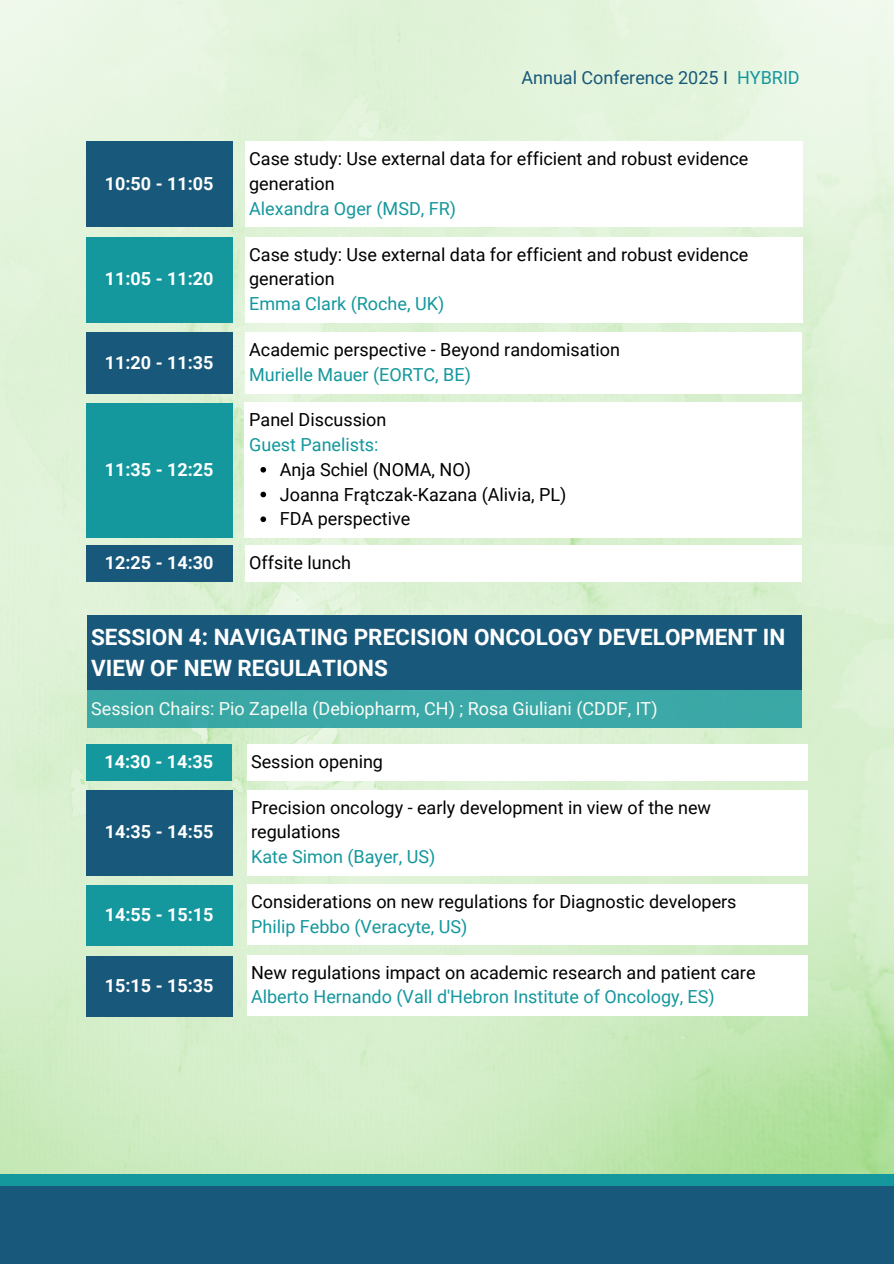
<style>
.page{position:relative;width:894px;height:1264px;background:#fff}
.page>*{position:absolute;margin:0;border:0;box-sizing:border-box;transform-origin:0 0}
.t1{font:700 22.5px/31.5px "Roboto";color:#fff}
.t2{font:18px/24.8px "Roboto";color:#000}
.t3{font:18px "Roboto";color:#14979d}
.t4{font:700 18px "Roboto";color:#fff}
.t5{font:18px "Roboto";color:#fff}
.t6{font:18px "Roboto";color:#18587a}
.s1{color:#14979d}
</style>
<div class="page">
<img style="left:0;top:0;width:893px;height:1174px">
<div style="left:0;top:1185px;width:893px;height:78px;background:#18587a"></div>
<div style="left:0;top:1174px;width:893px;height:11px;background:#14979d"></div>
<div style="left:87px;top:615px;width:714px;height:75px;background:#18587a"></div>
<div style="left:246px;top:744px;width:561px;height:36px;background:#fff"></div>
<div style="left:86px;top:744px;width:145px;height:36px;background:#14979d"></div>
<div style="left:87px;top:690px;width:714px;height:38px;background:#3ba9a7"></div>
<div style="left:246px;top:790px;width:561px;height:85px;background:#fff"></div>
<div style="left:246px;top:884px;width:561px;height:61px;background:#fff"></div>
<div style="left:246px;top:954px;width:561px;height:61px;background:#fff"></div>
<div style="left:86px;top:790px;width:146px;height:85px;background:#18587a"></div>
<div style="left:86px;top:885px;width:146px;height:61px;background:#14979d"></div>
<div style="left:86px;top:955px;width:146px;height:61px;background:#18587a"></div>
<div style="left:86px;top:403px;width:146px;height:135px;background:#14979d"></div>
<div style="left:245px;top:403px;width:557px;height:135px;background:#fff"></div>
<svg style="left:260px;top:467px;width:6px;height:5px"></svg>
<svg style="left:260px;top:491px;width:6px;height:6px"></svg>
<svg style="left:260px;top:516px;width:6px;height:6px"></svg>
<div style="left:86px;top:546px;width:146px;height:36px;background:#18587a"></div>
<div style="left:245px;top:546px;width:556px;height:36px;background:#fff"></div>
<div style="left:245px;top:332px;width:556px;height:62px;background:#fff"></div>
<div style="left:86px;top:332px;width:146px;height:62px;background:#18587a"></div>
<div style="left:245px;top:141px;width:557px;height:86px;background:#fff"></div>
<div style="left:86px;top:141px;width:146px;height:86px;background:#18587a"></div>
<div style="left:245px;top:237px;width:557px;height:85px;background:#fff"></div>
<div style="left:86px;top:237px;width:146px;height:85px;background:#14979d"></div>
<p class="t4" style="left:105px;top:173px;width:110px">10:50 - 11:05</p>
<p class="t4" style="left:105px;top:268px;width:110px">11:05 - 11:20</p>
<p class="t4" style="left:105px;top:352px;width:110px">11:20 - 11:35</p>
<p class="t4" style="left:105px;top:459px;width:110px">11:35 - 12:25</p>
<p class="t6" style="left:521px;top:68px;width:280px">Annual Conference 2025 I <span class="s1">HYBRID</span></p>
<p class="t2" style="left:249px;top:147px;width:500px">Case study: Use external data for efficient and robust evidence generation</p>
<h2 class="t3" style="left:249px;top:198px;width:208px">Alexandra Oger (MSD, FR)</h2>
<p class="t2" style="left:249px;top:242px;width:500px">Case study: Use external data for efficient and robust evidence generation</p>
<h2 class="t3" style="left:249px;top:293px;width:196px">Emma Clark (Roche, UK)</h2>
<p class="t2" style="left:249px;top:338px;width:372px">Academic perspective - Beyond randomisation</p>
<h2 class="t3" style="left:249px;top:364px;width:223px">Murielle Mauer (EORTC, BE)</h2>
<p class="t2" style="left:249px;top:408px;width:139px">Panel Discussion</p>
<p class="t3" style="left:249px;top:434px;width:131px">Guest Panelists:</p>
<p class="t2" style="left:280px;top:457px;width:192px">Anja Schiel (NOMA, NO)</p>
<p class="t2" style="left:280px;top:482px;width:288px">Joanna Frątczak-Kazana (Alivia, PL)</p>
<h1 class="t2" style="left:280px;top:507px;width:132px">FDA perspective</h1>
<p class="t4" style="left:105px;top:552px;width:110px">12:25 - 14:30</p>
<h2 class="t2" style="left:249px;top:551px;width:103px">Offsite lunch</h2>
<h2 class="t1" style="left:91px;top:621px;width:695px">SESSION 4: NAVIGATING PRECISION ONCOLOGY DEVELOPMENT IN<br>VIEW OF NEW REGULATIONS</h2>
<p class="t5" style="left:91px;top:698px;width:568px">Session Chairs: Pio Zapella (Debiopharm, CH) ; Rosa Giuliani (CDDF, IT)</p>
<h2 class="t4" style="left:104px;top:751px;width:110px">14:30 - 14:35</h2>
<h2 class="t2" style="left:251px;top:749px;width:133px">Session opening</h2>
<p class="t4" style="left:105px;top:821px;width:110px">14:35 - 14:55</p>
<p class="t4" style="left:105px;top:904px;width:110px">14:55 - 15:15</p>
<p class="t4" style="left:105px;top:975px;width:110px">15:15 - 15:35</p>
<h2 class="t2" style="left:251px;top:795px;width:461px">Precision oncology - early development in view of the new regulations</h2>
<h2 class="t3" style="left:251px;top:846px;width:186px">Kate Simon (Bayer, US)</h2>
<p class="t2" style="left:251px;top:889px;width:487px">Considerations on new regulations for Diagnostic developers</p>
<p class="t3" style="left:251px;top:916px;width:218px">Philip Febbo (Veracyte, US)</p>
<p class="t2" style="left:251px;top:960px;width:506px">New regulations impact on academic research and patient care</p>
<p class="t3" style="left:251px;top:986px;width:465px">Alberto Hernando (Vall d'Hebron Institute of Oncology, ES)</p>
</div>
